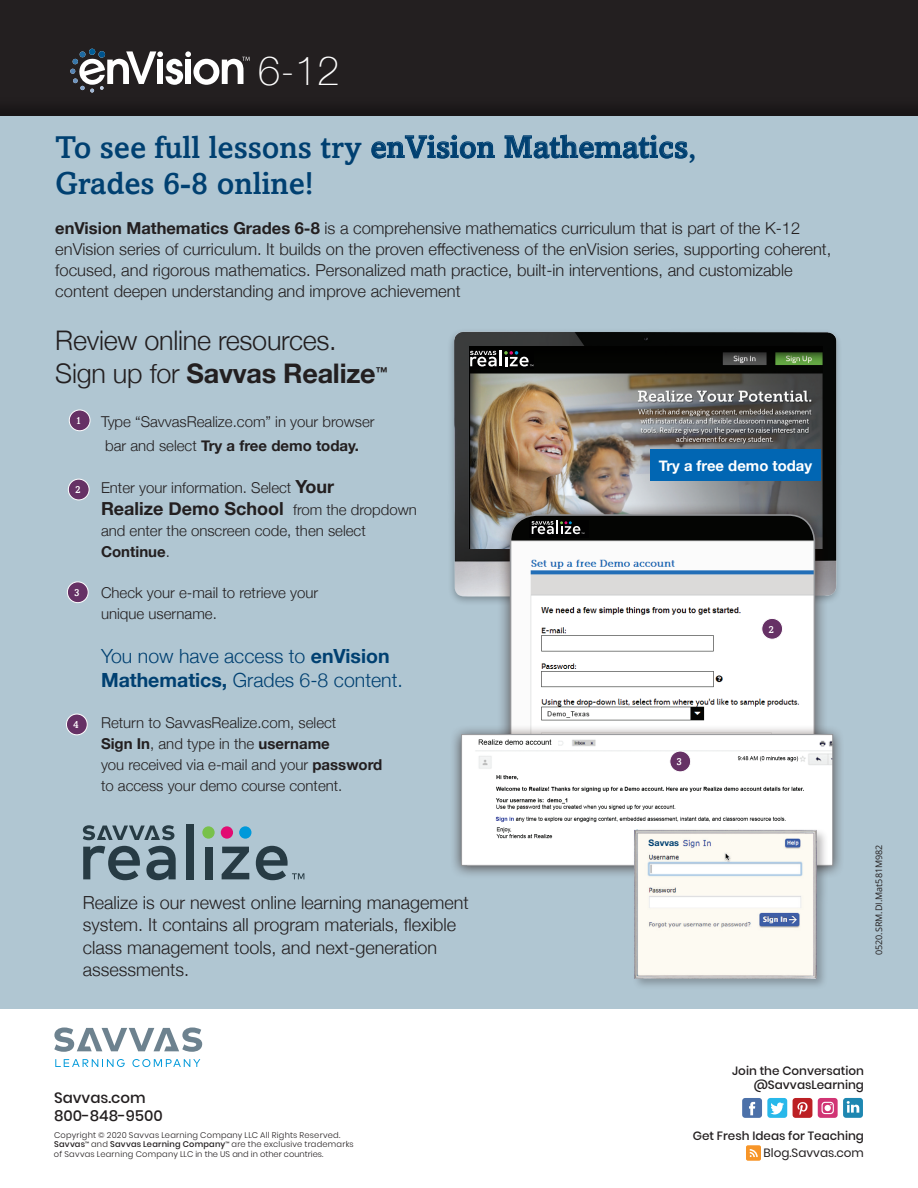
<style>
.page{position:relative;width:918px;height:1188px;background:#b0c6d2}
.page>*{position:absolute;margin:0;border:0;box-sizing:border-box;transform-origin:0 0}
.t1{font:100 40.5px "Helvetica Neue";color:#fff}
.t2{font:500 31.5px/36px "Amasis MT Pro";color:#004071}
.t3{font:300 27px/33px "Helvetica Neue";letter-spacing:-.01em;color:#231f20}
.t4{font:300 19.5px/24px "Helvetica Neue";color:#004071}
.t5{font:300 18px/22.5px "Helvetica Neue";color:#231f20}
.t6{font:700 18px "Helvetica Neue";color:#231f20}
.t7{font:300 16.5px/21px "Helvetica Neue";color:#231f20}
.t8{font:300 15px/21px "Helvetica Neue";color:#231f20}
.t9{font:500 15px/18px "Poppins";color:#231f20}
.t10{font:700 14.85px "Helvetica Neue";color:#fff}
.t11{font:500 12px/14.4px "Poppins";color:#231f20;text-align:right}
.t12{font:12px "Poppins";color:#231f20}
.t13{font:500 10.35px "Amasis MT Pro";color:#fff}
.t14{font:9px "Open Sans";color:#231f20}
.t15{font:700 9px "Helvetica Neue";color:#004071}
.t16{font:300 8.25px/9.9px "Poppins";letter-spacing:.03em;color:#231f20}
.s1{font-weight:700}
.s2{font-weight:700;font-size:18px}
.s3{font-weight:300;font-size:15px}
.s4{font-weight:500}
</style>
<div class="page">
<div style="left:0;top:0;width:918px;height:117px;background:#231f20"></div>
<svg style="left:70px;top:49px;width:180px;height:44px"></svg>
<svg style="left:371px;top:135px;width:124px;height:24px"></svg>
<svg style="left:504px;top:134px;width:184px;height:25px"></svg>
<img style="left:450px;top:331px;width:389px;height:272px">
<div style="left:469px;top:347px;width:355px;height:202px;background:#231f20;opacity:.75"></div>
<div style="left:650px;top:449px;width:170px;height:32px;background:#0166b3"></div>
<div style="left:496px;top:503px;width:333px;height:338px;background:#1b0600;opacity:.63"></div>
<img style="left:511px;top:515px;width:303px;height:209px">
<div style="left:510px;top:514px;width:305px;height:312px;border:2px solid #939598;border-radius:26px"></div>
<div style="left:449px;top:724px;width:396px;height:155px;background:#1b0600;opacity:.63"></div>
<img style="left:463px;top:736px;width:368px;height:128px">
<div style="left:461px;top:734px;width:372px;height:132px;border:1px solid #939598"></div>
<div style="left:632px;top:827px;width:197px;height:164px;background:#231f20;opacity:.3"></div>
<img style="left:634px;top:829px;width:183px;height:149px">
<div style="left:762px;top:618px;width:21px;height:21px;background:#663165;border-radius:50%"></div>
<div style="left:761px;top:618px;width:22px;height:22px;border:1px solid #fff;border-radius:50%"></div>
<div style="left:670px;top:751px;width:21px;height:21px;background:#663165;border-radius:50%"></div>
<div style="left:669px;top:751px;width:22px;height:21px;border:1px solid #fff;border-radius:50%"></div>
<div style="left:69px;top:410px;width:21px;height:21px;background:#663165;border-radius:50%"></div>
<div style="left:69px;top:410px;width:22px;height:21px;border:1px solid #fff;border-radius:50%"></div>
<div style="left:68px;top:479px;width:21px;height:21px;background:#663165;border-radius:50%"></div>
<div style="left:68px;top:479px;width:22px;height:21px;border:1px solid #fff;border-radius:50%"></div>
<div style="left:67px;top:582px;width:21px;height:21px;background:#663165;border-radius:50%"></div>
<div style="left:67px;top:581px;width:22px;height:22px;border:1px solid #fff;border-radius:50%"></div>
<div style="left:66px;top:714px;width:21px;height:21px;background:#663165;border-radius:50%"></div>
<div style="left:66px;top:714px;width:22px;height:21px;border:1px solid #fff;border-radius:50%"></div>
<div style="left:202px;top:826px;width:13px;height:13px;background:#78c14a;border-radius:50%"></div>
<div style="left:221px;top:826px;width:12px;height:13px;background:#e20b72;border-radius:50%"></div>
<div style="left:239px;top:826px;width:12px;height:13px;background:#0099da;border-radius:50%"></div>
<svg style="left:83px;top:825px;width:91px;height:15px"></svg>
<svg style="left:83px;top:846px;width:57px;height:34px"></svg>
<svg style="left:146px;top:846px;width:30px;height:34px"></svg>
<div style="left:187px;top:824px;width:7px;height:55px;background:#273b44"></div>
<div style="left:205px;top:847px;width:7px;height:32px;background:#273b44"></div>
<svg style="left:222px;top:847px;width:27px;height:32px"></svg>
<svg style="left:256px;top:846px;width:48px;height:34px"></svg>
<div style="left:495px;top:754px;width:89px;height:12px;background:#fff"></div>
<div style="left:492px;top:842px;width:140px;height:12px;background:#fff"></div>
<img style="left:641px;top:835px;width:40px;height:14px">
<div style="left:469px;top:350px;width:65px;height:18px;background:#010101"></div>
<svg style="left:470px;top:350px;width:63px;height:17px"></svg>
<div style="left:529px;top:520px;width:60px;height:18px;background:#010101"></div>
<svg style="left:532px;top:521px;width:52px;height:13px"></svg>
<div style="left:0;top:1010px;width:918px;height:178px;background:#fff"></div>
<svg style="left:742px;top:1098px;width:45px;height:20px"></svg>
<svg style="left:793px;top:1098px;width:19px;height:20px"></svg>
<svg style="left:818px;top:1098px;width:45px;height:20px"></svg>
<svg style="left:746px;top:1146px;width:14px;height:14px"></svg>
<svg style="left:54px;top:1027px;width:148px;height:25px"></svg>
<svg style="left:55px;top:1059px;width:70px;height:8px"></svg>
<svg style="left:132px;top:1059px;width:68px;height:8px"></svg>
<h1 class="t1" style="left:258px;top:39px;width:83px">6-12</h1>
<h2 class="t2" style="left:55px;top:129px;width:643px">To see full lessons try enVision Mathematics,<br>Grades 6-8 online!</h2>
<p class="t7" style="left:55px;top:217px;width:778px"><span class="s1">enVision Mathematics Grades 6-8</span> is a comprehensive mathematics curriculum that is part of the K-12 enVision series of curriculum. It builds on the proven effectiveness of the enVision series, supporting coherent, focused, and rigorous mathematics. Personalized math practice, built-in interventions, and customizable content deepen understanding and improve achievement</p>
<h3 class="t3" style="left:55px;top:322px;width:334px">Review online resources.<br>Sign up for <span class="s1">Savvas Realize</span><sup>™</sup></h3>
<p class="t13" style="left:76px;top:414px;width:7px">1</p>
<p class="t13" style="left:75px;top:484px;width:7px">2</p>
<p class="t13" style="left:74px;top:586px;width:7px">3</p>
<p class="t13" style="left:73px;top:718px;width:7px">4</p>
<p class="t8" style="left:101px;top:409px;width:275px;line-height:24px">Type “SavvasRealize.com” in your browser bar and select <span class="s1">Try a free demo today.</span></p>
<p class="t8" style="left:101px;top:476px;width:235px">Enter your information. Select <span class="s2">Your</span></p>
<p class="t6" style="left:101px;top:494px;width:318px">Realize Demo School <span class="s3">from the dropdown</span></p>
<p class="t8" style="left:101px;top:519px;width:266px">and enter the onscreen code, then select<br><span class="s1">Continue</span>.</p>
<p class="t8" style="left:101px;top:581px;width:219px">Check your e-mail to retrieve your unique username.</p>
<p class="t4" style="left:101px;top:643px;width:303px">You now have access to <span class="s1">enVision<br>Mathematics,</span> Grades 6-8 content.</p>
<p class="t8" style="left:101px;top:711px;width:283px">Return to SavvasRealize.com, select<br><span class="s1">Sign In</span>, and type in the <span class="s1">username<br></span>you received via e-mail and your <span class="s1">password </span>to access your demo course content.</p>
<p class="t5" style="left:83px;top:890px;width:388px">Realize is our newest online learning management system. It contains all program materials, flexible class management tools, and next-generation assessments.</p>
<p class="t10" style="left:659px;top:454px;width:155px">Try a free demo today</p>
<p class="t13" style="left:677px;top:755px;width:7px">3</p>
<p class="t15" style="left:649px;top:836px;width:32px">Savvas</p>
<p class="t13" style="left:768px;top:623px;width:7px">2</p>
<p class="t14" style="left:873px;top:955px;width:112px;rotate:-90deg">0520.SRM.DI.Mat581M982</p>
<p class="t9" style="left:54px;top:1089px;width:110px">Savvas.com<br>800-848-9500</p>
<p class="t16" style="left:54px;top:1130px;width:301px">Copyright © 2020 Savvas Learning Company LLC All Rights Reserved.<br><span class="s4">Savvas</span><sup>™</sup> and <span class="s4">Savvas Learning Company</span><sup>™</sup> are the exclusive trademarks of Savvas Learning Company LLC in the US and in other countries.</p>
<p class="t11" style="left:732px;top:1063px;width:133px">Join the Conversation @SavvasLearning</p>
<p class="t11" style="left:693px;top:1129px;width:173px">Get Fresh Ideas for Teaching</p>
<p class="t12" style="left:764px;top:1146px;width:102px">Blog.Savvas.com</p>
</div>
